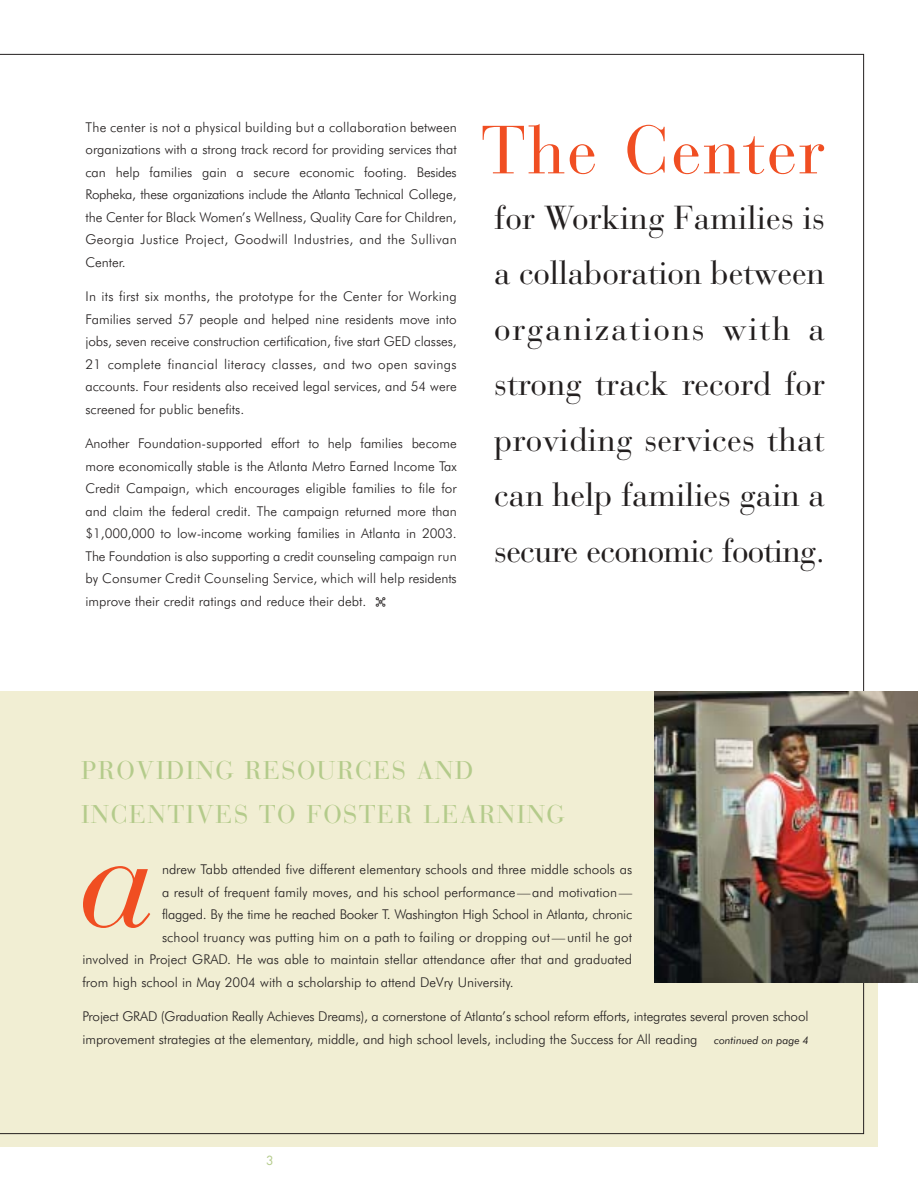
<style>
.page{position:relative;width:918px;height:1188px;background:#fff}
.page>*{position:absolute;margin:0;border:0;box-sizing:border-box;transform-origin:0 0}
.t1{font:italic 139.5px "Bauer Bodoni";color:#f04e22}
.t2{font:67.5px "Bauer Bodoni";letter-spacing:.03em;color:#f04e22}
.t3{font:33px/55.5px "Bauer Bodoni";color:#231f1f;text-align:justify}
.t4{font:25.5px/43.5px "Bauer Bodoni";letter-spacing:.055em;color:#b4cb8b}
.t5{font:300 13.5px/22.5px "Futura BT";color:#231f1f;text-align:justify}
.t6{font:300 13.5px "Futura BT";letter-spacing:-.02em;color:#231f1f}
.t7{font:12.3px "Futura";color:#b4cb8b}
.t8{font:italic 10.5px "Futura BT";color:#231f1f}
</style>
<div class="page">
<div style="left:0;top:692px;width:878px;height:455px;background:#f1eed3"></div>
<img style="left:655px;top:692px;width:263px;height:291px">
<p class="t5" style="left:86px;top:117px;width:373px">The center is not a physical building but a collaboration between organizations with a strong track record for providing services that can help families gain a secure economic footing. Besides Ropheka, these organizations include the Atlanta Technical College, the Center for Black Women’s Wellness, Quality Care for Children, Georgia Justice Project, Goodwill Industries, and the Sullivan Center.</p>
<p class="t5" style="left:86px;top:286px;width:373px">In its first six months, the prototype for the Center for Working Families served 57 people and helped nine residents move into jobs, seven receive construction certification, five start GED classes, 21 complete financial literacy classes, and two open savings accounts. Four residents also received legal services, and 54 were screened for public benefits.</p>
<p class="t5" style="left:86px;top:433px;width:373px">Another Foundation-supported effort to help families become more economically stable is the Atlanta Metro Earned Income Tax Credit Campaign, which encourages eligible families to file for and claim the federal credit. The campaign returned more than $1,000,000 to low-income working families in Atlanta in 2003.<br>The Foundation is also supporting a credit counseling campaign run by Consumer Credit Counseling Service, which will help residents improve their credit ratings and reduce their debt. ✣</p>
<h2 class="t2" style="left:481px;top:124px;width:346px">The Center</h2>
<h3 class="t3" style="left:494px;top:193px;width:332px">for Working Families is a collaboration between organizations with a strong track record for providing services that can help families gain a secure economic footing.</h3>
<h3 class="t4" style="left:81px;top:752px;width:485px">PROVIDING RESOURCES AND<br>INCENTIVES TO FOSTER LEARNING</h3>
<p class="t5" style="left:162px;top:859px;width:472px">ndrew Tabb attended five different elementary schools and three middle schools as</p>
<p class="t5" style="left:162px;top:882px;width:472px">a result of frequent family moves, and his school performance—and motivation—</p>
<p class="t6" style="left:162px;top:909px;width:472px">flagged. By the time he reached Booker T. Washington High School in Atlanta, chronic</p>
<p class="t5" style="left:162px;top:927px;width:472px">school truancy was putting him on a path to failing or dropping out—until he got</p>
<p class="t5" style="left:82px;top:949px;width:551px">involved in Project GRAD. He was able to maintain stellar attendance after that and graduated</p>
<p class="t5" style="left:82px;top:972px;width:433px">from high school in May 2004 with a scholarship to attend DeVry University.</p>
<p class="t5" style="left:82px;top:1006px;width:728px">Project GRAD (Graduation Really Achieves Dreams), a cornerstone of Atlanta’s school reform efforts, integrates several proven school improvement strategies at the elementary, middle, and high school levels, including the Success for All reading</p>
<h1 class="t1" style="left:78px;top:824px;width:79px">a</h1>
<p class="t8" style="left:714px;top:1036px;width:96px">continued on page 4</p>
<p class="t7" style="left:266px;top:1155px;width:9px">3</p>
</div>
